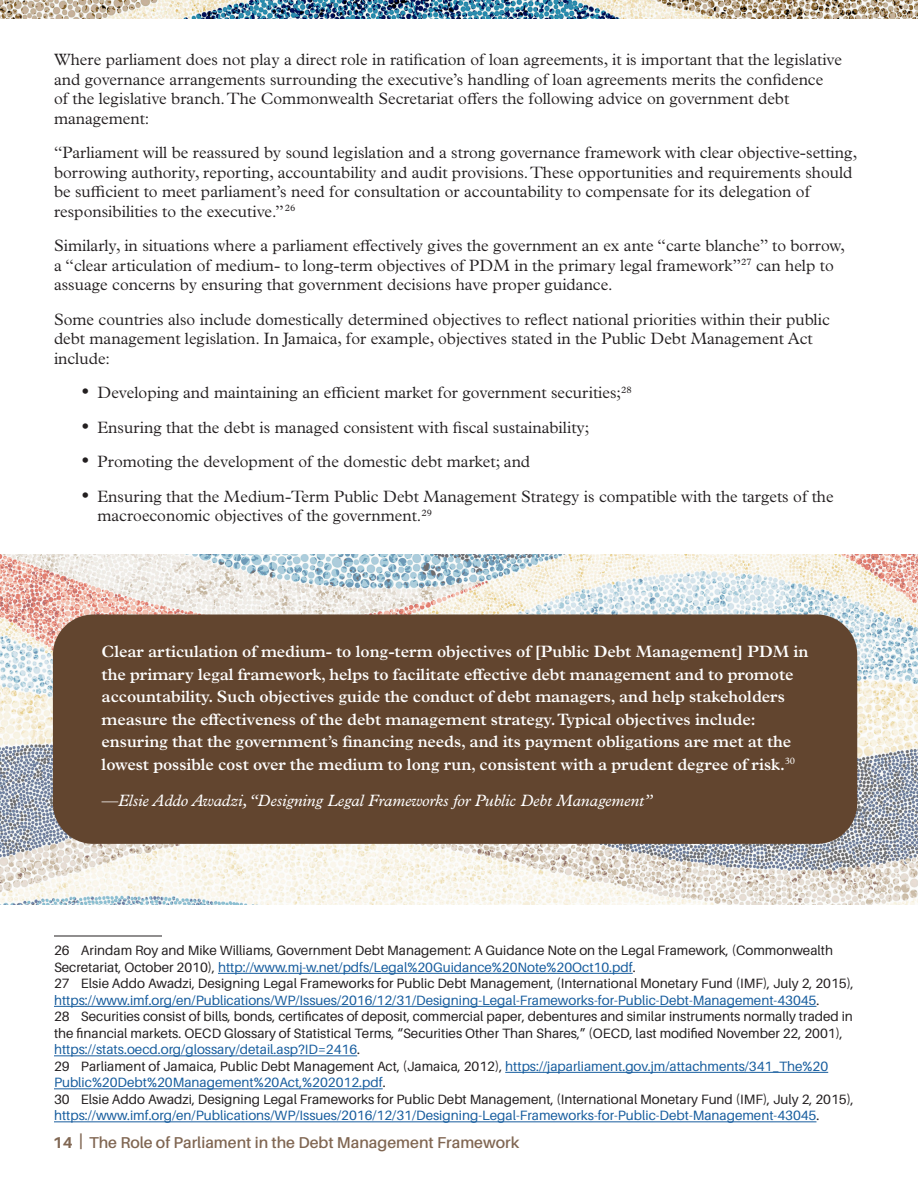
<style>
.page{position:relative;width:918px;height:1188px;background:#fff}
.page>*{position:absolute;margin:0;border:0;box-sizing:border-box;transform-origin:0 0}
.BODY_-__Based_on_BAS{font:300 16.5px/19.5px "Plantin MT Pro";color:#231f20}
.Pull_Quote_-_White{font:600 16.5px/22.5px "Plantin MT Pro";letter-spacing:-.005em;color:#fff}
.HEADING_B_-_ITALIC_S{font:italic 16.5px "Plantin MT Pro";letter-spacing:-.005em;color:#fff}
.t1{font:600 15.75px "Aileron";color:#806652}
.FOOTNOTE_TEXT{font:13.5px/16.5px "Aileron";color:#175d9e}
.FOOTNOTE_TEXT-2{font:13.5px/16.5px "Aileron";color:#231f20}
.s1{font-size:21px}
.s2{color:#175d9e}
.s3{color:#231f20}
.s4{font-weight:700}
</style>
<div class="page">
<img style="left:0;top:0;width:917px;height:19px">
<svg style="left:917px;top:0;width:1px;height:19px"></svg>
<hr style="left:54px;top:936px;width:108px;height:1px;background:#231f20">
<hr style="left:218px;top:973px;width:415px;height:1px;background:#175d9e">
<hr style="left:54px;top:1006px;width:762px;height:1px;background:#175d9e">
<hr style="left:54px;top:1056px;width:303px;height:1px;background:#175d9e">
<hr style="left:505px;top:1072px;width:323px;height:1px;background:#175d9e">
<hr style="left:54px;top:1089px;width:329px;height:1px;background:#175d9e">
<hr style="left:54px;top:1122px;width:762px;height:1px;background:#175d9e">
<img style="left:0;top:554px;width:918px;height:350px">
<div style="left:53px;top:614px;width:804px;height:230px;background:#62452f;border-radius:40px"></div>
<p class="BODY_-__Based_on_BAS" style="left:54px;top:50px;width:790px">Where parliament does not play a direct role in ratification of loan agreements, it is important that the legislative and governance arrangements surrounding the executive’s handling of loan agreements merits the confidence<br>of the legislative branch. The Commonwealth Secretariat offers the following advice on government debt management:</p>
<p class="BODY_-__Based_on_BAS" style="left:54px;top:143px;width:805px">“Parliament will be reassured by sound legislation and a strong governance framework with clear objective-setting, borrowing authority, reporting, accountability and audit provisions. These opportunities and requirements should be sufficient to meet parliament’s need for consultation or accountability to compensate for its delegation of responsibilities to the executive.”<sup>26</sup></p>
<p class="BODY_-__Based_on_BAS" style="left:54px;top:236px;width:792px">Similarly, in situations where a parliament effectively gives the government an ex ante “carte blanche” to borrow, a “clear articulation of medium- to long-term objectives of PDM in the primary legal framework”<sup>27</sup> can help to assuage concerns by ensuring that government decisions have proper guidance.</p>
<p class="BODY_-__Based_on_BAS" style="left:54px;top:310px;width:777px">Some countries also include domestically determined objectives to reflect national priorities within their public debt management legislation. In Jamaica, for example, objectives stated in the Public Debt Management Act include:</p>
<p class="BODY_-__Based_on_BAS" style="left:82px;top:383px;width:551px"><span class="s1">•</span> Developing and maintaining an efficient market for government securities;<sup>28</sup></p>
<p class="BODY_-__Based_on_BAS" style="left:82px;top:418px;width:508px"><span class="s1">•</span> Ensuring that the debt is managed consistent with fiscal sustainability;</p>
<p class="BODY_-__Based_on_BAS" style="left:82px;top:452px;width:449px"><span class="s1">•</span> Promoting the development of the domestic debt market; and</p>
<p class="BODY_-__Based_on_BAS" style="left:98px;top:487px;width:738px;text-indent:-15px"><span class="s1">•</span> Ensuring that the Medium-Term Public Debt Management Strategy is compatible with the targets of the macroeconomic objectives of the government.<sup>29</sup></p>
<p class="Pull_Quote_-_White" style="left:102px;top:640px;width:708px">Clear articulation of medium- to long-term objectives of [Public Debt Management] PDM in the primary legal framework, helps to facilitate effective debt management and to promote accountability. Such objectives guide the conduct of debt managers, and help stakeholders measure the effectiveness of the debt management strategy. Typical objectives include: ensuring that the government’s financing needs, and its payment obligations are met at the lowest possible cost over the medium to long run, consistent with a prudent degree of risk.<sup>30</sup></p>
<p class="HEADING_B_-_ITALIC_S" style="left:102px;top:791px;width:553px">—Elsie Addo Awadzi, “Designing Legal Frameworks for Public Debt Management”</p>
<p class="FOOTNOTE_TEXT-2" style="left:54px;top:943px;width:781px">26 Arindam Roy and Mike Williams, Government Debt Management: A Guidance Note on the Legal Framework, (Commonwealth<br>Secretariat, October 2010), <span class="s2">http://www.mj-w.net/pdfs/Legal%20Guidance%20Note%20Oct10.pdf</span>.</p>
<p class="FOOTNOTE_TEXT" style="left:54px;top:976px;width:801px"><span class="s3">27 Elsie Addo Awadzi, Designing Legal Frameworks for Public Debt Management, (International Monetary Fund (IMF), July 2, 2015), </span>https://www.imf.org/en/Publications/WP/Issues/2016/12/31/Designing-Legal-Frameworks-for-Public-Debt-Management-43045<span class="s3">.</span></p>
<p class="FOOTNOTE_TEXT-2" style="left:54px;top:1009px;width:800px">28 Securities consist of bills, bonds, certificates of deposit, commercial paper, debentures and similar instruments normally traded in the financial markets. OECD Glossary of Statistical Terms, “Securities Other Than Shares,” (OECD, last modified November 22, 2001), <span class="s2">https://stats.oecd.org/glossary/detail.asp?ID=2416</span>.</p>
<p class="FOOTNOTE_TEXT" style="left:54px;top:1058px;width:776px"><span class="s3">29 Parliament of Jamaica, Public Debt Management Act, (Jamaica, 2012),</span> https://japarliament.gov.jm/attachments/341_The%20<br>Public%20Debt%20Management%20Act,%202012.pdf<span class="s3">.</span></p>
<p class="FOOTNOTE_TEXT" style="left:54px;top:1091px;width:801px"><span class="s3">30 Elsie Addo Awadzi, Designing Legal Frameworks for Public Debt Management, (International Monetary Fund (IMF), July 2, 2015), </span>https://www.imf.org/en/Publications/WP/Issues/2016/12/31/Designing-Legal-Frameworks-for-Public-Debt-Management-43045<span class="s3">.</span></p>
<p class="t1" style="left:53px;top:1133px;width:468px"><span class="s4">14 |</span> The Role of Parliament in the Debt Management Framework</p>
</div>
